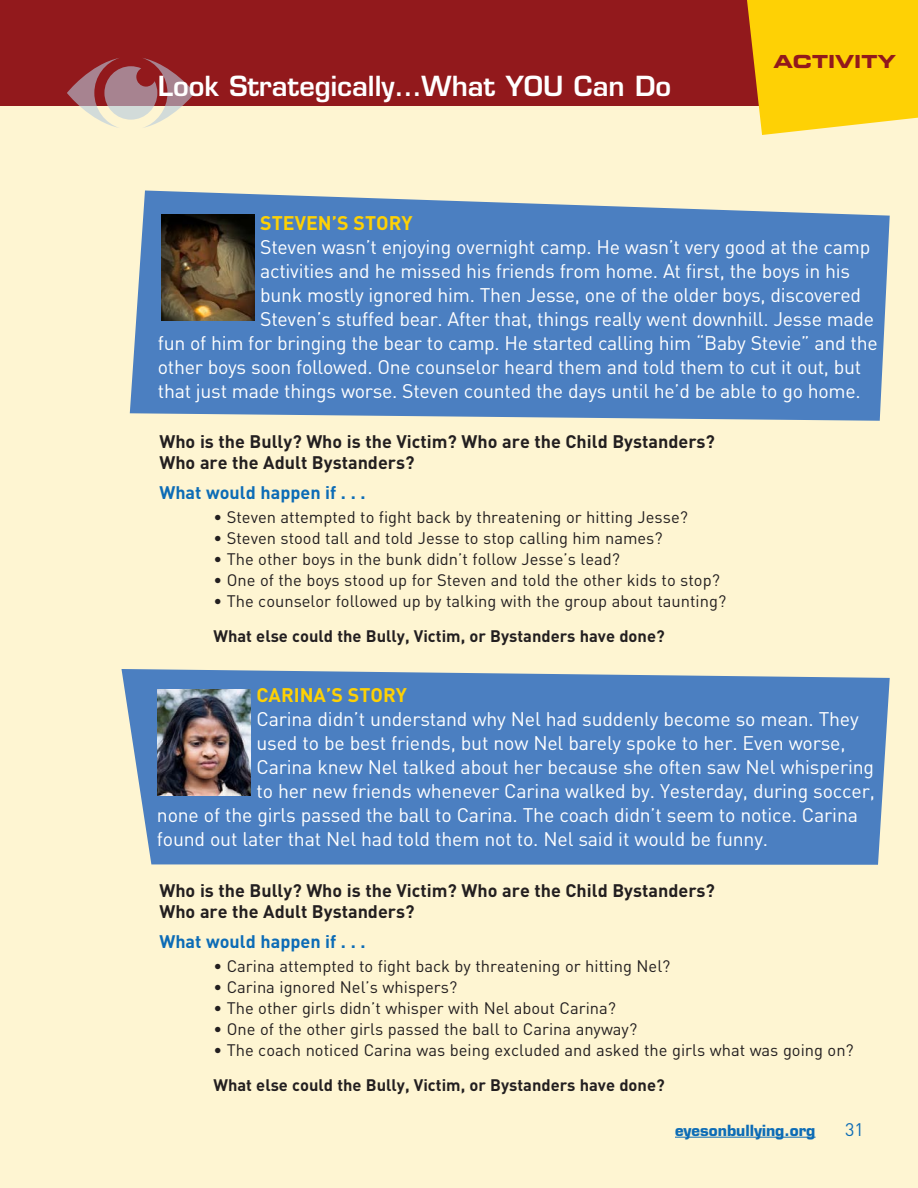
<style>
.page{position:relative;width:918px;height:1188px;background:#fef5d2}
.page>*{position:absolute;margin:0;border:0;box-sizing:border-box;transform-origin:0 0}
.MainPage_chapter_hea{font:600 27px "Eurostile LT Std";color:#fff}
.Body_Copy{font:19.5px "DIN";letter-spacing:-.015em;color:#fff}
.Body_Copy-2{font:700 19.5px "DIN";color:#fed105}
.Body_Copy-3{font:700 18px/21px "DIN";color:#231f20}
.MainPage_B_head{font:700 18px "DIN";color:#0d6cb6}
.t1{font:18px "Eurostile LT Std Bold Ex 2";color:#92191c}
.t2{font:18px "DIN";color:#0d6cb6}
.Body_Copy-4{font:16.5px "DIN";color:#231f20}
.Body_Copy-5{font:700 16.5px "DIN";color:#231f20}
.t3{font:700 15px "Eurostile LT Std";color:#0d6cb6}
</style>
<div class="page">
<div style="left:0;top:0;width:918px;height:106px;background:#92191c"></div>
<svg style="left:747px;top:0;width:171px;height:135px;background:#fbce15"></svg>
<hr style="left:675px;top:1137px;width:141px;height:1px;background:#0d6cb6">
<svg style="left:67px;top:58px;width:128px;height:70px"></svg>
<svg style="left:130px;top:190px;width:760px;height:231px;background:#5b89c2"></svg>
<img style="left:161px;top:214px;width:93px;height:107px">
<div style="left:122px;top:669px;width:768px;height:196px;background:#4b7fc1"></div>
<img style="left:158px;top:689px;width:93px;height:107px">
<p class="MainPage_chapter_hea" style="left:158px;top:69px;width:515px">Look Strategically…What YOU Can Do</p>
<p class="t1" style="left:773px;top:48px;width:124px">ACTIVITY</p>
<p class="Body_Copy-2" style="left:260px;top:210px;width:154px">STEVEN’S STORY</p>
<p class="Body_Copy" style="left:260px;top:235px;width:612px">Steven wasn’t enjoying overnight camp. He wasn’t very good at the camp</p>
<p class="Body_Copy" style="left:260px;top:259px;width:591px">activities and he missed his friends from home. At first, the boys in his</p>
<p class="Body_Copy" style="left:260px;top:283px;width:602px">bunk mostly ignored him. Then Jesse, one of the older boys, discovered</p>
<p class="Body_Copy" style="left:260px;top:307px;width:616px">Steven’s stuffed bear. After that, things really went downhill. Jesse made</p>
<p class="Body_Copy" style="left:158px;top:331px;width:721px">fun of him for bringing the bear to camp. He started calling him “Baby Stevie” and the</p>
<p class="Body_Copy" style="left:158px;top:355px;width:705px">other boys soon followed. One counselor heard them and told them to cut it out, but</p>
<p class="Body_Copy" style="left:158px;top:379px;width:704px">that just made things worse. Steven counted the days until he’d be able to go home.</p>
<p class="Body_Copy-3" style="left:159px;top:430px;width:557px">Who is the Bully? Who is the Victim? Who are the Child Bystanders?<br>Who are the Adult Bystanders?</p>
<p class="MainPage_B_head" style="left:159px;top:481px;width:208px">What would happen if . . .</p>
<p class="Body_Copy-4" style="left:213px;top:507px;width:476px">• Steven attempted to fight back by threatening or hitting Jesse?</p>
<p class="Body_Copy-4" style="left:213px;top:528px;width:451px">• Steven stood tall and told Jesse to stop calling him names?</p>
<p class="Body_Copy-4" style="left:213px;top:549px;width:408px">• The other boys in the bunk didn’t follow Jesse’s lead?</p>
<p class="Body_Copy-4" style="left:213px;top:570px;width:508px">• One of the boys stood up for Steven and told the other kids to stop?</p>
<p class="Body_Copy-4" style="left:213px;top:591px;width:514px">• The counselor followed up by talking with the group about taunting?</p>
<p class="Body_Copy-5" style="left:213px;top:625px;width:453px">What else could the Bully, Victim, or Bystanders have done?</p>
<p class="Body_Copy-2" style="left:256px;top:683px;width:152px">CARINA’S STORY</p>
<p class="Body_Copy" style="left:256px;top:707px;width:604px">Carina didn’t understand why Nel had suddenly become so mean. They</p>
<p class="Body_Copy" style="left:256px;top:731px;width:591px">used to be best friends, but now Nel barely spoke to her. Even worse,</p>
<p class="Body_Copy" style="left:256px;top:755px;width:619px">Carina knew Nel talked about her because she often saw Nel whispering</p>
<p class="Body_Copy" style="left:256px;top:779px;width:620px">to her new friends whenever Carina walked by. Yesterday, during soccer,</p>
<p class="Body_Copy" style="left:157px;top:803px;width:703px">none of the girls passed the ball to Carina. The coach didn’t seem to notice. Carina</p>
<p class="Body_Copy" style="left:157px;top:827px;width:613px">found out later that Nel had told them not to. Nel said it would be funny.</p>
<p class="Body_Copy-3" style="left:159px;top:879px;width:557px">Who is the Bully? Who is the Victim? Who are the Child Bystanders?<br>Who are the Adult Bystanders?</p>
<p class="MainPage_B_head" style="left:159px;top:930px;width:208px">What would happen if . . .</p>
<p class="Body_Copy-4" style="left:213px;top:956px;width:459px">• Carina attempted to fight back by threatening or hitting Nel?</p>
<p class="Body_Copy-4" style="left:213px;top:977px;width:245px">• Carina ignored Nel’s whispers?</p>
<p class="Body_Copy-4" style="left:213px;top:998px;width:404px">• The other girls didn’t whisper with Nel about Carina?</p>
<p class="Body_Copy-4" style="left:213px;top:1019px;width:425px">• One of the other girls passed the ball to Carina anyway?</p>
<p class="Body_Copy-4" style="left:213px;top:1040px;width:642px">• The coach noticed Carina was being excluded and asked the girls what was going on?</p>
<p class="Body_Copy-5" style="left:213px;top:1074px;width:453px">What else could the Bully, Victim, or Bystanders have done?</p>
<p class="t3" style="left:675px;top:1121px;width:142px">eyesonbullying.org</p>
<p class="t2" style="left:845px;top:1118px;width:20px">31</p>
</div>
